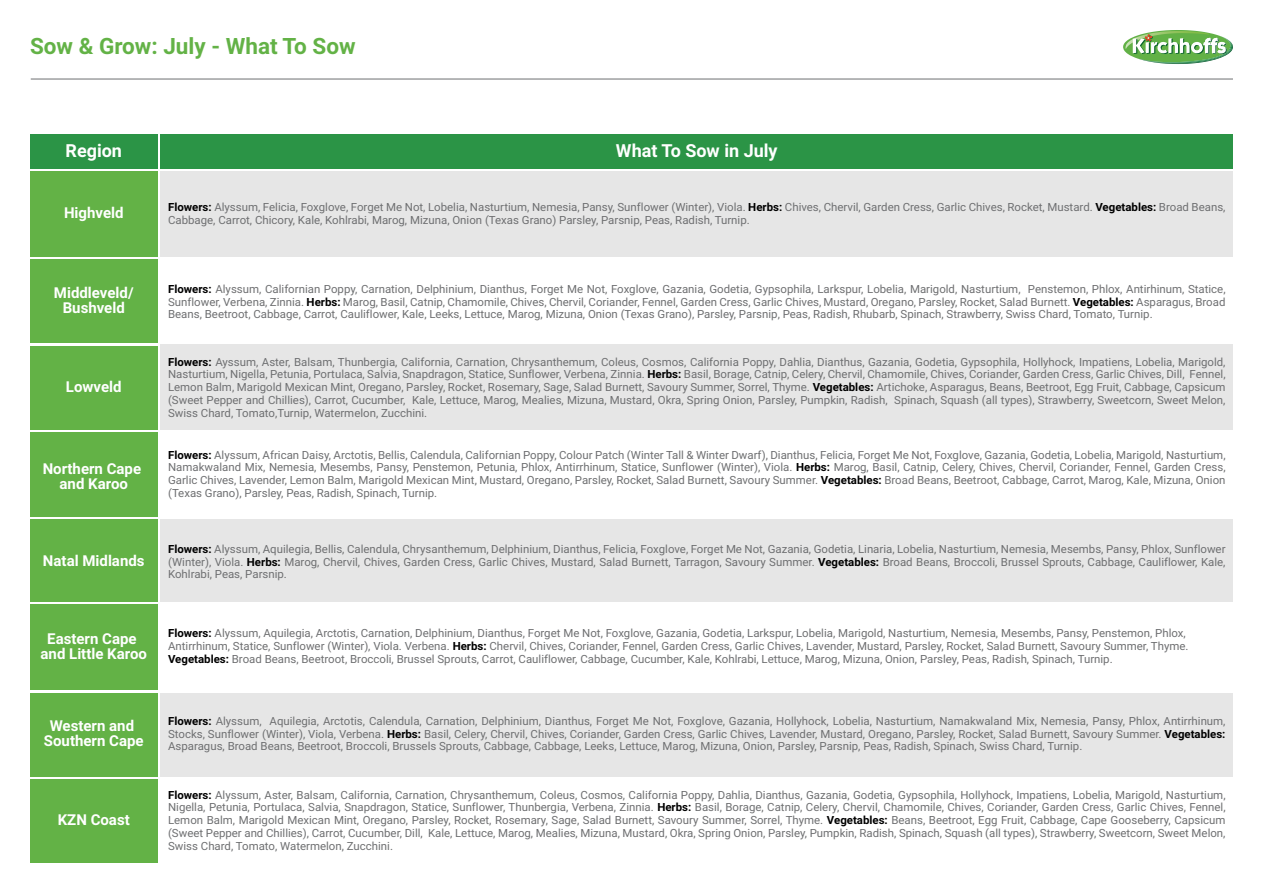
<style>
.page{position:relative;width:1263px;height:893px;background:#fff}
.page>*{position:absolute;margin:0;border:0;box-sizing:border-box;transform-origin:0 0}
.t1{font:700 22.5px "Roboto";color:#63b246}
.t2{font:700 18px "Roboto";color:#fff}
.t3{font:700 15px/15px "Roboto";color:#fff;text-align:center}
.t4{font:11.25px/12.8px "Roboto";color:#6e6f71;text-align:justify}
.s1{font-weight:700;color:#010101}
</style>
<div class="page">
<svg style="left:1123px;top:30px;width:110px;height:34px"></svg>
<hr style="left:31px;top:79px;width:1202px;height:1px;background:#6e6f71">
<div style="left:30px;top:171px;width:128px;height:86px;background:#63b246"></div>
<div style="left:161px;top:171px;width:1072px;height:86px;background:#e6e6e6"></div>
<div style="left:30px;top:260px;width:128px;height:83px;background:#63b246"></div>
<div style="left:30px;top:346px;width:128px;height:84px;background:#63b246"></div>
<div style="left:161px;top:346px;width:1072px;height:84px;background:#e6e6e6"></div>
<div style="left:161px;top:519px;width:1072px;height:83px;background:#e6e6e6"></div>
<div style="left:30px;top:605px;width:128px;height:85px;background:#63b246"></div>
<div style="left:30px;top:693px;width:128px;height:83px;background:#63b246"></div>
<div style="left:161px;top:693px;width:1072px;height:83px;background:#e6e6e6"></div>
<div style="left:30px;top:779px;width:128px;height:84px;background:#63b246"></div>
<div style="left:30px;top:134px;width:128px;height:34px;background:#2b9446"></div>
<div style="left:161px;top:134px;width:1072px;height:34px;background:#2b9446"></div>
<div style="left:30px;top:519px;width:128px;height:83px;background:#63b246"></div>
<div style="left:30px;top:433px;width:128px;height:84px;background:#63b246"></div>
<h1 class="t1" style="left:30px;top:30px;width:327px">Sow &amp; Grow: July - What To Sow</h1>
<h2 class="t2" style="left:66px;top:138px;width:58px">Region</h2>
<h2 class="t2" style="left:616px;top:138px;width:163px">What To Sow in July</h2>
<h3 class="t3" style="left:64px;top:205px;width:61px">Highveld</h3>
<p class="t4" style="left:168px;top:200px;width:1059px"><span class="s1">Flowers:</span> Alyssum, Felicia, Foxglove, Forget Me Not, Lobelia, Nasturtium, Nemesia, Pansy, Sunflower (Winter), Viola. <span class="s1">Herbs:</span> Chives, Chervil, Garden Cress, Garlic Chives, Rocket, Mustard. <span class="s1">Vegetables:</span> Broad Beans,<br>Cabbage, Carrot, Chicory, Kale, Kohlrabi, Marog, Mizuna, Onion (Texas Grano) Parsley, Parsnip, Peas, Radish, Turnip.</p>
<h3 class="t3" style="left:54px;top:284px;width:81px">Middleveld/<br>Bushveld</h3>
<p class="t4" style="left:168px;top:282px;width:1059px"><span class="s1">Flowers:</span> Alyssum, Californian Poppy, Carnation, Delphinium, Dianthus, Forget Me Not, Foxglove, Gazania, Godetia, Gypsophila, Larkspur, Lobelia, Marigold, Nasturtium, Penstemon, Phlox, Antirhinum, Statice, Sunflower, Verbena, Zinnia. <span class="s1">Herbs:</span> Marog, Basil, Catnip, Chamomile, Chives, Chervil, Coriander, Fennel, Garden Cress, Garlic Chives, Mustard, Oregano, Parsley, Rocket, Salad Burnett. <span class="s1">Vegetables:</span> Asparagus, Broad Beans, Beetroot, Cabbage, Carrot, Cauliflower, Kale, Leeks, Lettuce, Marog, Mizuna, Onion (Texas Grano), Parsley, Parsnip, Peas, Radish, Rhubarb, Spinach, Strawberry, Swiss Chard, Tomato, Turnip.</p>
<p class="t4" style="left:168px;top:355px;width:1059px"><span class="s1">Flowers:</span> Ayssum, Aster, Balsam, Thunbergia, California, Carnation, Chrysanthemum, Coleus, Cosmos, California Poppy, Dahlia, Dianthus, Gazania, Godetia, Gypsophila, Hollyhock, Impatiens, Lobelia, Marigold, Nasturtium, Nigella, Petunia, Portulaca, Salvia, Snapdragon, Statice, Sunflower, Verbena, Zinnia. <span class="s1">Herbs:</span> Basil, Borage, Catnip, Celery, Chervil, Chamomile, Chives, Coriander, Garden Cress, Garlic Chives, Dill, Fennel, Lemon Balm, Marigold Mexican Mint, Oregano, Parsley, Rocket, Rosemary, Sage, Salad Burnett, Savoury Summer, Sorrel, Thyme. <span class="s1">Vegetables:</span> Artichoke, Asparagus, Beans, Beetroot, Egg Fruit, Cabbage, Capsicum (Sweet Pepper and Chillies), Carrot, Cucumber, Kale, Lettuce, Marog, Mealies, Mizuna, Mustard, Okra, Spring Onion, Parsley, Pumpkin, Radish, Spinach, Squash (all types), Strawberry, Sweetcorn, Sweet Melon, Swiss Chard, Tomato,Turnip, Watermelon, Zucchini.</p>
<h3 class="t3" style="left:66px;top:378px;width:57px">Lowveld</h3>
<p class="t4" style="left:168px;top:367px;width:1059px"><span class="s1">Flowe s:</span> Thunb rgia, Carn tion, Celosia, Chrysanthemum Coleus Cosmos, Godetia, Gypsophila, Hollyhock, Impatiens, Marigold, Nasturtium, Nige la, Salvia, Statice, Sunflower, Verbena, Vinca, Zinnia. <span class="s1">Herbs:<br></span>Marog,</p>
<p class="t4" style="left:168px;top:380px;width:1059px;text-indent:51px">sil Bora e, Catnip, Chives, Co iander Dill, Echina ea, Fennel, Garden Cress, Lavender Lemon Balm, Oregano, Rocket, Rosemary, Tarragon, Sage, Savoury Summer, Thyme. <span class="s1">Vegetables:</span> Beetroot, Eggfr it,<br>Broccoli, Brussels Sprouts, Cape Gooseberry, Capsicum (Sw et Pepper &amp; Chillies), Cauliflower, Celery, Kale (Chou Moullier), Cucumber, Lettuce Mizuna, Okra, Radish, Spinach (Swiss Chard), Tomato.</p>
<h3 class="t3" style="left:43px;top:460px;width:100px">Northern Cape and Karoo</h3>
<h3 class="t3" style="left:43px;top:553px;width:103px">Natal Midlands</h3>
<p class="t4" style="left:168px;top:448px;width:1059px"><span class="s1">Flowers:</span> Alyssum, African Daisy, Arctotis, Bellis, Calendula, Californian Poppy, Colour Patch (Winter Tall &amp; Winter Dwarf), Dianthus, Felicia, Forget Me Not, Foxglove, Gazania, Godetia, Lobelia, Marigold, Nasturtium, Namakwaland Mix, Nemesia, Mesembs, Pansy, Penstemon, Petunia, Phlox, Antirrhinum, Statice, Sunflower (Winter), Viola. <span class="s1">Herbs:</span> Marog, Basil, Catnip, Celery, Chives, Chervil, Coriander, Fennel, Garden Cress, Garlic Chives, Lavender, Lemon Balm, Marigold Mexican Mint, Mustard, Oregano, Parsley, Rocket, Salad Burnett, Savoury Summer. <span class="s1">Vegetables:</span> Broad Beans, Beetroot, Cabbage, Carrot, Marog, Kale, Mizuna, Onion (Texas Grano), Parsley, Peas, Radish, Spinach, Turnip.</p>
<p class="t4" style="left:168px;top:541px;width:1059px">Marigold, Nasturtium, Ni ella, Penstemon, Petunia, Phlox, Salvia, Antirhinum, S atice, Sunflower, Verbena, Vinca, Zinni . <span class="s1">Herbs:</span> Marog, B sil, Catnip, Chives, Coriander, Dill, Echinacea, Fennel, Garden Cress,<br>Lavender, Lemon Balm, Oregano, Parsley, Rocket, Rosemary, Tarragon, Sage, Savoury ummer, Thyme. <span class="s1">Ve etables:</span> Beans (Dwarf &amp; Runner), Beetroot, Eggfruit, Br ccoli, Brussels Sprouts, Cabbage, Cape Goos -</p>
<p class="t4" style="left:168px;top:542px;width:1059px"><span class="s1">Flowers:</span> Alyssum, Aquilegia, Bellis, Calendula, Chrysanthemum, Delphinium, Dianthus, Felicia, Foxglove, Forget Me Not, Gazania, Godetia, Linaria, Lobelia, Nasturtium, Nemesia, Mesembs, Pansy, Phlox, Sunflower (Winter), Viola. <span class="s1">Herbs:</span> Marog, Chervil, Chives, Garden Cress, Garlic Chives, Mustard, Salad Burnett, Tarragon, Savoury Summer. <span class="s1">Vegetables:</span> Broad Beans, Broccoli, Brussel Sprouts, Cabbage, Cauliflower, Kale, Kohlrabi, Peas, Parsnip.</p>
<h3 class="t3" style="left:41px;top:631px;width:108px">Eastern Cape and Little Karoo</h3>
<p class="t4" style="left:168px;top:627px;width:1022px;text-align:left"><span class="s1">Flowers:</span> Alyssum, Aquilegia, Arctotis, Carnation, Delphinium, Dianthus, Forget Me Not, Foxglove, Gazania, Godetia, Larkspur, Lobelia, Marigold, Nasturtium, Nemesia, Mesembs, Pansy, Penstemon, Phlox,<br>Antirrhinum, Statice, Sunflower (Winter), Viola. Verbena. <span class="s1">Herbs:</span> Chervil, Chives, Coriander, Fennel, Garden Cress, Garlic Chives, Lavender, Mustard, Parsley, Rocket, Salad Burnett, Savoury Summer, Thyme.<br><span class="s1">Vegetables:</span> Broad Beans, Beetroot, Broccoli, Brussel Sprouts, Carrot, Cauliflower, Cabbage, Cucumber, Kale, Kohlrabi, Lettuce, Marog, Mizuna, Onion, Parsley, Peas, Radish, Spinach, Turnip.</p>
<h3 class="t3" style="left:44px;top:717px;width:101px">Western and<br>Southern Cape</h3>
<p class="t4" style="left:168px;top:714px;width:1059px"><span class="s1">Flowers:</span> Alyssum, Aquilegia, Arctotis, Calendula, Carnation, Delphinium, Dianthus, Forget Me Not, Foxglove, Gazania, Hollyhock, Lobelia, Nasturtium, Namakwaland Mix, Nemesia, Pansy, Phlox, Antirrhinum, Stocks, Sunflower (Winter), Viola, Verbena. <span class="s1">Herbs:</span> Basil, Celery, Chervil, Chives, Coriander, Garden Cress, Garlic Chives, Lavender, Mustard, Oregano, Parsley, Rocket, Salad Burnett, Savoury Summer. <span class="s1">Vegetables:<br></span>Asparagus, Broad Beans, Beetroot, Broccoli, Brussels Sprouts, Cabbage, Cabbage, Leeks, Lettuce, Marog, Mizuna, Onion, Parsley, Parsnip, Peas, Radish, Spinach, Swiss Chard, Turnip.</p>
<h3 class="t3" style="left:58px;top:811px;width:74px">KZN Coast</h3>
<p class="t4" style="left:168px;top:788px;width:1059px"><span class="s1">Flowers:</span> Alyssum, Aster, Balsam, California, Carnation, Chrysanthemum, Coleus, Cosmos, California Poppy, Dahlia, Dianthus, Gazania, Godetia, Gypsophila, Hollyhock, Impatiens, Lobelia, Marigold, Nasturtium, Nigella, Petunia, Portulaca, Salvia, Snapdragon, Statice, Sunflower, Thunbergia, Verbena, Zinnia. <span class="s1">Herbs:</span> Basil, Borage, Catnip, Celery, Chervil, Chamomile, Chives, Coriander, Garden Cress, Garlic Chives, Fennel, Lemon Balm, Marigold Mexican Mint, Oregano, Parsley, Rocket, Rosemary, Sage, Salad Burnett, Savoury Summer, Sorrel, Thyme. <span class="s1">Vegetables:</span> Beans, Beetroot, Egg Fruit, Cabbage, Cape Gooseberry, Capsicum (Sweet Pepper and Chillies), Carrot, Cucumber, Dill, Kale, Lettuce, Marog, Mealies, Mizuna, Mustard, Okra, Spring Onion, Parsley, Pumpkin, Radish, Spinach, Squash (all types), Strawberry, Sweetcorn, Sweet Melon, Swiss Chard, Tomato, Watermelon, Zucchini.</p>
</div>
